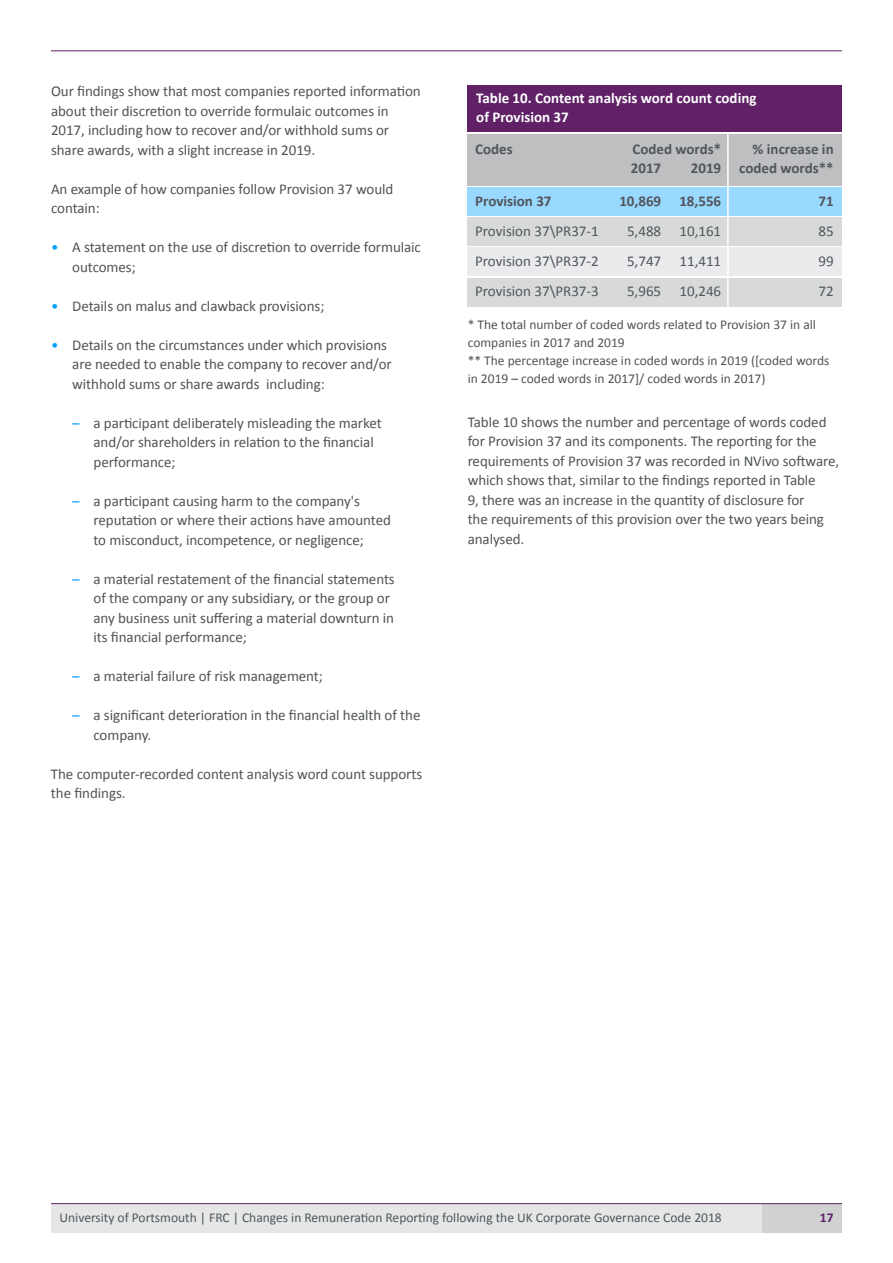
<style>
.page{position:relative;width:893px;height:1263px;background:#fff}
.page>*{position:absolute;margin:0;border:0;box-sizing:border-box;transform-origin:0 0}
.t1{font:15px/19.5px "Calibri";letter-spacing:-.005em;color:#505457}
.t2{font:15px "Calibri";color:#52555b}
.t3{font:700 15px "Calibri";color:#52555b}
.t4{font:700 15px/19.5px "Calibri";color:#fff}
.t5{font:13.5px/18px "Calibri";color:#505457}
.t6{font:13.5px "Calibri";color:#52555b}
.t7{font:700 13.5px "Calibri";color:#602167}
.s1{color:#00a0ff}
</style>
<div class="page">
<div style="left:51px;top:1203px;width:791px;height:30px;background:#e5e7e7"></div>
<div style="left:762px;top:1203px;width:80px;height:30px;background:#d0d2d2"></div>
<hr style="left:51px;top:51px;width:791px;height:1px;background:#602167">
<hr style="left:51px;top:1203px;width:791px;height:1px;background:#602167">
<div style="left:468px;top:85px;width:374px;height:47px;background:#602167"></div>
<div style="left:468px;top:134px;width:374px;height:51px;background:#bebfc0"></div>
<div style="left:468px;top:187px;width:374px;height:29px;background:#99d9ff"></div>
<div style="left:468px;top:218px;width:374px;height:28px;background:#d8dada"></div>
<div style="left:468px;top:248px;width:374px;height:28px;background:#eaebec"></div>
<div style="left:468px;top:278px;width:374px;height:28px;background:#d8dada"></div>
<hr style="left:727px;top:133px;width:2px;height:177px;background:#fff">
<p class="t1" style="left:51px;top:82px;width:371px">Our findings show that most companies reported information about their discretion to override formulaic outcomes in 2017, including how to recover and/or withhold sums or share awards, with a slight increase in 2019.</p>
<p class="t1" style="left:51px;top:179px;width:344px">An example of how companies follow Provision 37 would contain:</p>
<p class="t1" style="left:72px;top:238px;width:350px;text-indent:-21px"><span class="s1">•</span> A statement on the use of discretion to override formulaic outcomes;</p>
<p class="t1" style="left:51px;top:296px;width:275px"><span class="s1">•</span> Details on malus and clawback provisions;</p>
<p class="t1" style="left:72px;top:335px;width:321px;text-indent:-21px"><span class="s1">•</span> Details on the circumstances under which provisions are needed to enable the company to recover and/or withhold sums or share awards including:</p>
<p class="t1" style="left:94px;top:413px;width:290px;text-indent:-21px"><span class="s1">–</span> a participant deliberately misleading the market and/or shareholders in relation to the financial performance;</p>
<p class="t1" style="left:94px;top:491px;width:299px;text-indent:-21px"><span class="s1">–</span> a participant causing harm to the company's reputation or where their actions have amounted to misconduct, incompetence, or negligence;</p>
<p class="t1" style="left:94px;top:569px;width:303px;text-indent:-21px"><span class="s1">–</span> a material restatement of the financial statements of the company or any subsidiary, or the group or any business unit suffering a material downturn in its financial performance;</p>
<p class="t1" style="left:72px;top:667px;width:252px"><span class="s1">–</span> a material failure of risk management;</p>
<p class="t1" style="left:93px;top:706px;width:328px;text-indent:-21px"><span class="s1">–</span> a significant deterioration in the financial health of the company.</p>
<p class="t1" style="left:51px;top:764px;width:373px">The computer-recorded content analysis word count supports the findings.</p>
<p class="t4" style="left:476px;top:88px;width:282px">Table 10. Content analysis word count coding of Provision 37</p>
<p class="t3" style="left:475px;top:139px;width:39px">Codes</p>
<p class="t3" style="left:632px;top:139px;width:90px">Coded words*</p>
<p class="t3" style="left:753px;top:139px;width:83px">% increase in</p>
<p class="t3" style="left:631px;top:159px;width:32px">2017</p>
<p class="t3" style="left:691px;top:159px;width:144px">2019 coded words**</p>
<p class="t3" style="left:475px;top:192px;width:78px">Provision 37</p>
<p class="t3" style="left:619px;top:192px;width:103px">10,869 18,556</p>
<p class="t3" style="left:818px;top:192px;width:17px">71</p>
<p class="t2" style="left:475px;top:222px;width:125px">Provision 37\PR37-1</p>
<p class="t2" style="left:627px;top:222px;width:96px">5,488 10,161</p>
<p class="t2" style="left:818px;top:222px;width:17px">85</p>
<p class="t2" style="left:475px;top:252px;width:125px">Provision 37\PR37-2</p>
<p class="t2" style="left:627px;top:252px;width:96px">5,747 11,411</p>
<p class="t2" style="left:818px;top:252px;width:17px">99</p>
<p class="t2" style="left:475px;top:282px;width:125px">Provision 37\PR37-3</p>
<p class="t2" style="left:627px;top:282px;width:96px">5,965 10,246</p>
<p class="t2" style="left:818px;top:282px;width:17px">72</p>
<p class="t5" style="left:468px;top:316px;width:363px">* The total number of coded words related to Provision 37 in all companies in 2017 and 2019<br>** The percentage increase in coded words in 2019 ([coded words in 2019 – coded words in 2017]/ coded words in 2017)</p>
<p class="t1" style="left:468px;top:412px;width:373px">Table 10 shows the number and percentage of words coded for Provision 37 and its components. The reporting for the requirements of Provision 37 was recorded in NVivo software, which shows that, similar to the findings reported in Table<br>9, there was an increase in the quantity of disclosure for<br>the requirements of this provision over the two years being analysed.</p>
<p class="t6" style="left:60px;top:1208px;width:664px">University of Portsmouth | FRC | Changes in Remuneration Reporting following the UK Corporate Governance Code 2018</p>
<p class="t7" style="left:820px;top:1208px;width:15px">17</p>
</div>
